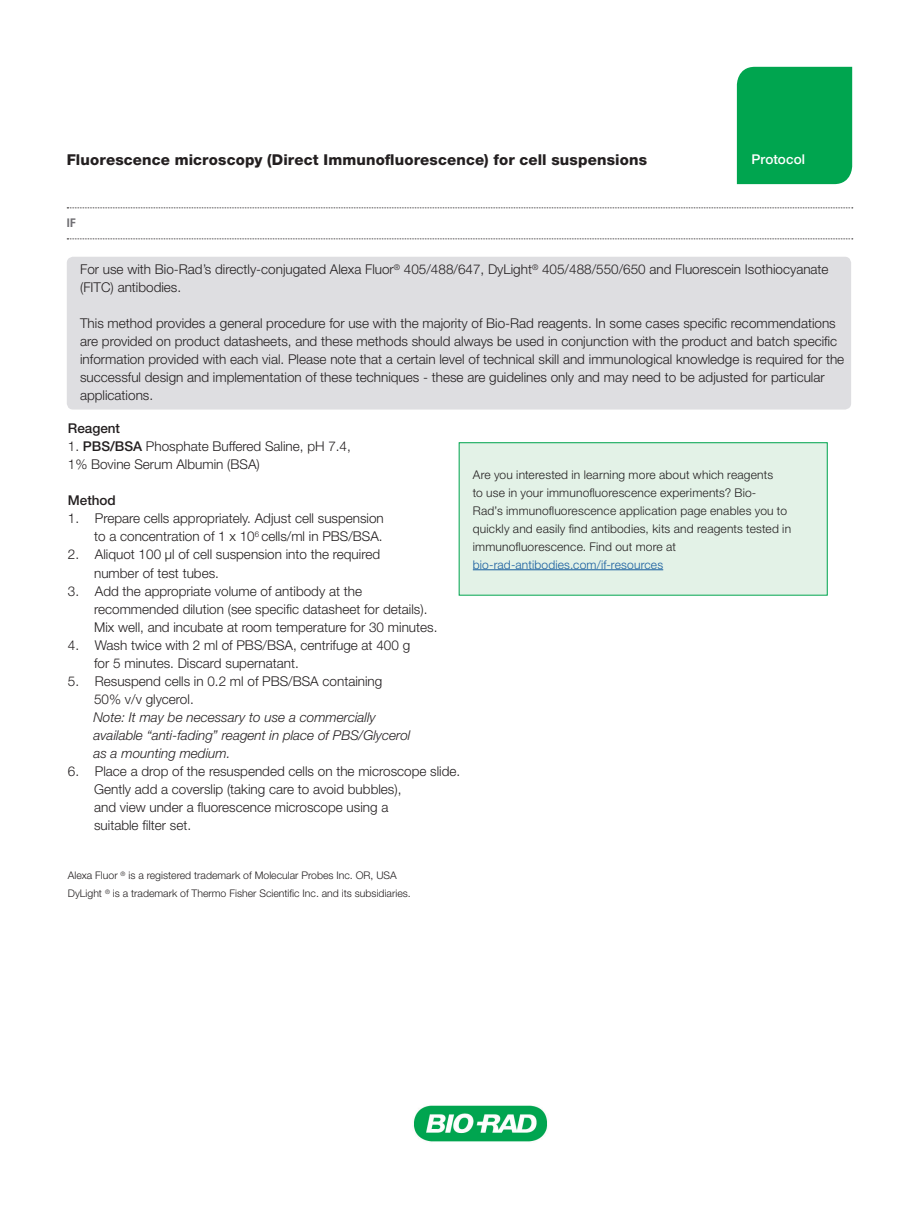
<style>
.page{position:relative;width:919px;height:1217px;background:#fff}
.page>*{position:absolute;margin:0;border:0;box-sizing:border-box;transform-origin:0 0}
._06_body{font:800 15px "Helvetica Neue LT Std";letter-spacing:.01em;color:#231f20}
.t1{font:300 13.5px/18px "Helvetica Neue LT Std";color:#231f20}
.t2{font:italic 300 13.5px "Helvetica Neue LT Std";color:#231f20}
.t3{font:500 13.5px "Helvetica Neue LT Std";color:#231f20}
._06_body-2{font:500 13.5px "Helvetica Neue LT Std";letter-spacing:.01em;color:#fff}
._06_body-3{font:300 12px/18px "Helvetica Neue LT Std";letter-spacing:.015em;color:#231f20}
._06_body-4{font:300 12px "Helvetica Neue LT Std";letter-spacing:.015em;color:#175d9e}
._03_tn_application{font:700 condensed 12px "Helvetica Neue LT Std";color:#717074}
.t4{font:300 10.5px "Helvetica Neue LT Std";color:#231f20}
.s1{font-weight:500}
</style>
<div class="page">
<div style="left:67px;top:257px;width:784px;height:152px;background:#dedee1;border-radius:6px"></div>
<svg style="left:67px;top:207px;width:785px;height:1px"></svg>
<svg style="left:67px;top:238px;width:785px;height:1px"></svg>
<div style="left:736px;top:67px;width:116px;height:117px;background:#00a54f"></div>
<div style="left:459px;top:442px;width:368px;height:153px;background:#e3f2e7"></div>
<hr style="left:473px;top:569px;width:190px;height:1px;background:#175d9e">
<div style="left:459px;top:442px;width:368px;height:153px;border:1px solid #00a54f"></div>
<img style="left:413px;top:1105px;width:135px;height:37px">
<p class="_06_body" style="left:67px;top:151px;width:581px">Fluorescence microscopy (Direct Immunofluorescence) for cell suspensions</p>
<p class="_06_body-2" style="left:751px;top:151px;width:55px">Protocol</p>
<p class="_03_tn_application" style="left:67px;top:215px;width:11px">IF</p>
<p class="t1" style="left:80px;top:260px;width:750px">For use with Bio-Rad’s directly-conjugated Alexa Fluor<sup>®</sup> 405/488/647, DyLight<sup>®</sup> 405/488/550/650 and Fluorescein Isothiocyanate (FITC) antibodies.</p>
<p class="t1" style="left:80px;top:314px;width:765px">This method provides a general procedure for use with the majority of Bio-Rad reagents. In some cases specific recommendations are provided on product datasheets, and these methods should always be used in conjunction with the product and batch specific information provided with each vial. Please note that a certain level of technical skill and immunological knowledge is required for the successful design and implementation of these techniques - these are guidelines only and may need to be adjusted for particular applications.</p>
<p class="t3" style="left:68px;top:420px;width:54px">Reagent</p>
<p class="t1" style="left:68px;top:437px;width:284px">1. <span class="s1">PBS/BSA</span> Phosphate Buffered Saline, pH 7.4,</p>
<p class="t1" style="left:68px;top:455px;width:193px">1% Bovine Serum Albumin (BSA)</p>
<p class="t3" style="left:68px;top:492px;width:50px">Method</p>
<p class="t1" style="left:68px;top:509px;width:317px">1. Prepare cells appropriately. Adjust cell suspension</p>
<p class="t1" style="left:94px;top:527px;width:290px">to a concentration of 1 x 10<sup>6</sup> cells/ml in PBS/BSA.</p>
<p class="t1" style="left:68px;top:545px;width:314px">2. Aliquot 100 μl of cell suspension into the required</p>
<p class="t1" style="left:94px;top:563px;width:126px">number of test tubes.</p>
<p class="t1" style="left:68px;top:581px;width:296px">3. Add the appropriate volume of antibody at the</p>
<p class="t1" style="left:94px;top:599px;width:335px">recommended dilution (see specific datasheet for details).</p>
<p class="t1" style="left:94px;top:617px;width:345px">Mix well, and incubate at room temperature for 30 minutes.</p>
<p class="t1" style="left:68px;top:635px;width:344px">4. Wash twice with 2 ml of PBS/BSA, centrifuge at 400 g</p>
<p class="t1" style="left:94px;top:653px;width:206px">for 5 minutes. Discard supernatant.</p>
<p class="t1" style="left:68px;top:671px;width:316px">5. Resuspend cells in 0.2 ml of PBS/BSA containing</p>
<p class="t1" style="left:94px;top:689px;width:101px">50% v/v glycerol.</p>
<p class="t2" style="left:93px;top:708px;width:284px">Note: It may be necessary to use a commercially</p>
<p class="t2" style="left:93px;top:726px;width:318px">available “anti-fading” reagent in place of PBS/Glycerol</p>
<p class="t2" style="left:93px;top:744px;width:139px">as a mounting medium.</p>
<p class="t1" style="left:68px;top:761px;width:394px">6. Place a drop of the resuspended cells on the microscope slide.</p>
<p class="t1" style="left:94px;top:779px;width:309px">Gently add a coverslip (taking care to avoid bubbles),</p>
<p class="t1" style="left:94px;top:797px;width:296px">and view under a fluorescence microscope using a</p>
<p class="t1" style="left:94px;top:815px;width:98px">suitable filter set.</p>
<p class="_06_body-3" style="left:473px;top:465px;width:320px">Are you interested in learning more about which reagents<br>to use in your immunofluorescence experiments? Bio-<br>Rad’s immunofluorescence application page enables you to quickly and easily find antibodies, kits and reagents tested in immunofluorescence. Find out more at</p>
<p class="_06_body-4" style="left:473px;top:557px;width:192px">bio-rad-antibodies.com/if-resources</p>
<p class="t4" style="left:68px;top:868px;width:330px">Alexa Fluor <sup>®</sup> is a registered trademark of Molecular Probes Inc. OR, USA</p>
<p class="t4" style="left:68px;top:886px;width:344px">DyLight <sup>®</sup> is a trademark of Thermo Fisher Scientific Inc. and its subsidiaries.</p>
</div>
